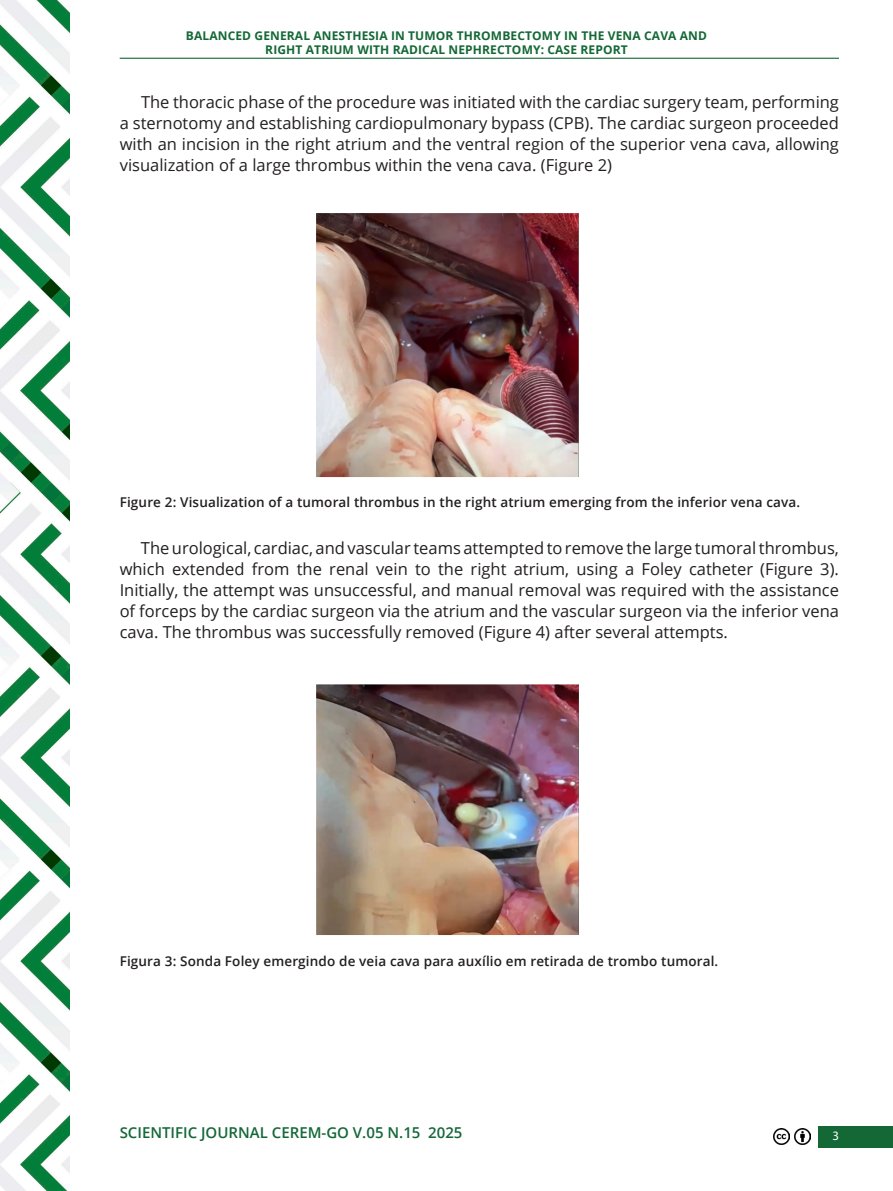
<style>
.page{position:relative;width:893px;height:1191px;background:#fff}
.page>*{position:absolute;margin:0;border:0;box-sizing:border-box;transform-origin:0 0}
.t1{font:18px "Myriad Arabic";color:#fff}
.t2{font:16.5px/21px "Open Sans";color:#231f20;text-align:justify}
.t3{font:600 15px "Open Sans";color:#146838}
.t4{font:600 13.5px "Open Sans";letter-spacing:.01em;color:#231f20}
.t5{font:700 12px "Open Sans";letter-spacing:.01em;color:#146836}
</style>
<div class="page">
<div style="left:818px;top:1126px;width:75px;height:21px;background:#146836"></div>
<img style="left:0;top:0;width:69px;height:1191px">
<img style="left:773px;top:1128px;width:17px;height:16px">
<img style="left:794px;top:1128px;width:16px;height:16px">
<hr style="left:120px;top:58px;width:719px;height:1px;background:#146836">
<img style="left:316px;top:213px;width:263px;height:265px">
<img style="left:316px;top:684px;width:263px;height:251px">
<p class="t5" style="left:186px;top:27px;width:523px">BALANCED GENERAL ANESTHESIA IN TUMOR THROMBECTOMY IN THE VENA CAVA AND</p>
<p class="t5" style="left:265px;top:41px;width:364px">RIGHT ATRIUM WITH RADICAL NEPHRECTOMY: CASE REPORT</p>
<p class="t2" style="left:120px;top:91px;width:721px;text-indent:21px">The thoracic phase of the procedure was initiated with the cardiac surgery team, performing a sternotomy and establishing cardiopulmonary bypass (CPB). The cardiac surgeon proceeded with an incision in the right atrium and the ventral region of the superior vena cava, allowing visualization of a large thrombus within the vena cava. (Figure 2)</p>
<p class="t4" style="left:120px;top:493px;width:682px">Figure 2: Visualization of a tumoral thrombus in the right atrium emerging from the inferior vena cava.</p>
<p class="t2" style="left:120px;top:537px;width:721px;text-indent:21px">The urological, cardiac, and vascular teams attempted to remove the large tumoral thrombus, which extended from the renal vein to the right atrium, using a Foley catheter (Figure 3).<br>Initially, the attempt was unsuccessful, and manual removal was required with the assistance of forceps by the cardiac surgeon via the atrium and the vascular surgeon via the inferior vena cava. The thrombus was successfully removed (Figure 4) after several attempts.</p>
<p class="t4" style="left:120px;top:951px;width:600px">Figura 3: Sonda Foley emergindo de veia cava para auxílio em retirada de trombo tumoral.</p>
<p class="t3" style="left:120px;top:1122px;width:344px">SCIENTIFIC JOURNAL CEREM-GO V.05 N.15 2025</p>
<p class="t1" style="left:832px;top:1123px;width:8px">3</p>
</div>
